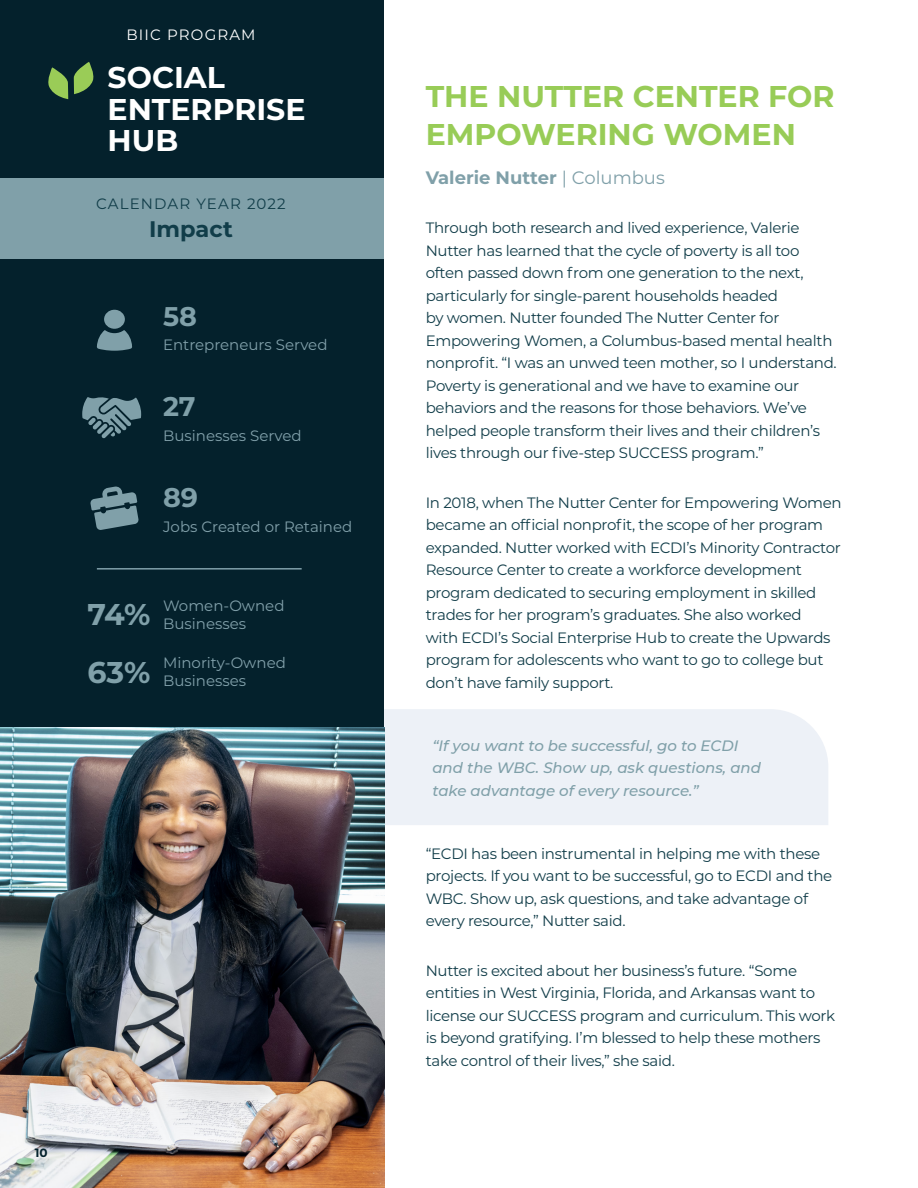
<style>
.page{position:relative;width:918px;height:1188px;background:#fff}
.page>*{position:absolute;margin:0;border:0;box-sizing:border-box;transform-origin:0 0}
.H2_white{font:700 30px/37.5px "Montserrat";color:#98cc57}
.H2_white-2{font:700 30px/31.5px "Montserrat";color:#fff}
.p1_black{font:700 30px "Montserrat";color:#80a0a9}
.p1_black-2{font:700 27px "Montserrat";color:#80a0a9}
.p1_black-3{font:700 22.5px "Montserrat";color:#113d49}
.H4_gray{font:700 18px "Montserrat";color:#80a0a9}
.p1_black-4{font:15px/22.5px "Montserrat";letter-spacing:-.02em;color:#113d49}
.p1_black-5{font:15px/18px "Montserrat";color:#81a0aa}
.p1_black-6{font:italic 500 15px/22.5px "Montserrat";color:#80a0a9}
.p1_black-7{font:15px "Montserrat";letter-spacing:.075em;color:#113d49}
.p1_black-8{font:15px "Montserrat";letter-spacing:.075em;color:#fff}
.t1{font:700 12px "Montserrat";color:#04212c}
.s1{font-weight:400}
</style>
<div class="page">
<div style="left:384px;top:709px;width:444px;height:116px;background:#edf1f7"></div>
<img style="left:0;top:727px;width:384px;height:461px">
<div style="left:0;top:0;width:384px;height:727px;background:#04212c"></div>
<hr style="left:97px;top:568px;width:205px;height:2px;background:#81a0aa">
<svg style="left:48px;top:67px;width:20px;height:32px"></svg>
<svg style="left:74px;top:62px;width:20px;height:32px"></svg>
<svg style="left:97px;top:330px;width:35px;height:21px"></svg>
<div style="left:104px;top:310px;width:21px;height:19px;background:#80a0a9;border-radius:50%"></div>
<svg style="left:90px;top:486px;width:49px;height:44px"></svg>
<svg style="left:82px;top:397px;width:59px;height:41px"></svg>
<div style="left:0;top:178px;width:384px;height:81px;background:#80a0a9"></div>
<p class="p1_black-8" style="left:127px;top:24px;width:131px">BIIC PROGRAM</p>
<p class="H2_white-2" style="left:108px;top:60px;width:199px">SOCIAL<br>ENTERPRISE<br>HUB</p>
<p class="p1_black-7" style="left:96px;top:193px;width:191px">CALENDAR YEAR 2022</p>
<p class="p1_black-3" style="left:149px;top:213px;width:85px">Impact</p>
<p class="p1_black-2" style="left:163px;top:296px;width:35px">58</p>
<p class="p1_black-5" style="left:163px;top:335px;width:166px">Entrepreneurs Served</p>
<p class="p1_black-2" style="left:163px;top:387px;width:34px">27</p>
<p class="p1_black-5" style="left:163px;top:426px;width:140px">Businesses Served</p>
<p class="p1_black-2" style="left:163px;top:478px;width:37px">89</p>
<p class="p1_black-5" style="left:163px;top:517px;width:191px">Jobs Created or Retained</p>
<p class="p1_black" style="left:88px;top:593px;width:64px">74%</p>
<p class="p1_black" style="left:87px;top:651px;width:64px">63%</p>
<p class="p1_black-5" style="left:163px;top:596px;width:123px">Women-Owned<br>Businesses</p>
<p class="p1_black-5" style="left:163px;top:653px;width:124px">Minority-Owned<br>Businesses</p>
<p class="t1" style="left:35px;top:1145px;width:14px">10</p>
<p class="H2_white" style="left:426px;top:76px;width:410px">THE NUTTER CENTER FOR<br>EMPOWERING WOMEN</p>
<p class="H4_gray" style="left:426px;top:164px;width:241px">Valerie Nutter <span class="s1">| Columbus</span></p>
<p class="p1_black-4" style="left:426px;top:216px;width:413px">Through both research and lived experience, Valerie Nutter has learned that the cycle of poverty is all too often passed down from one generation to the next, particularly for single-parent households headed<br>by women. Nutter founded The Nutter Center for Empowering Women, a Columbus-based mental health nonprofit. “I was an unwed teen mother, so I understand.<br>Poverty is generational and we have to examine our behaviors and the reasons for those behaviors. We’ve helped people transform their lives and their children’s lives through our five-step SUCCESS program.”</p>
<p class="p1_black-4" style="left:426px;top:491px;width:418px">In 2018, when The Nutter Center for Empowering Women became an official nonprofit, the scope of her program expanded. Nutter worked with ECDI’s Minority Contractor Resource Center to create a workforce development program dedicated to securing employment in skilled trades for her program’s graduates. She also worked<br>with ECDI’s Social Enterprise Hub to create the Upwards program for adolescents who want to go to college but don’t have family support.</p>
<p class="p1_black-6" style="left:432px;top:734px;width:330px">“If you want to be successful, go to ECDI and the WBC. Show up, ask questions, and take advantage of every resource.”</p>
<p class="p1_black-4" style="left:426px;top:842px;width:408px">“ECDI has been instrumental in helping me with these projects. If you want to be successful, go to ECDI and the WBC. Show up, ask questions, and take advantage of every resource,” Nutter said.</p>
<p class="p1_black-4" style="left:426px;top:959px;width:411px">Nutter is excited about her business’s future. “Some entities in West Virginia, Florida, and Arkansas want to license our SUCCESS program and curriculum. This work is beyond gratifying. I’m blessed to help these mothers take control of their lives,” she said.</p>
</div>
